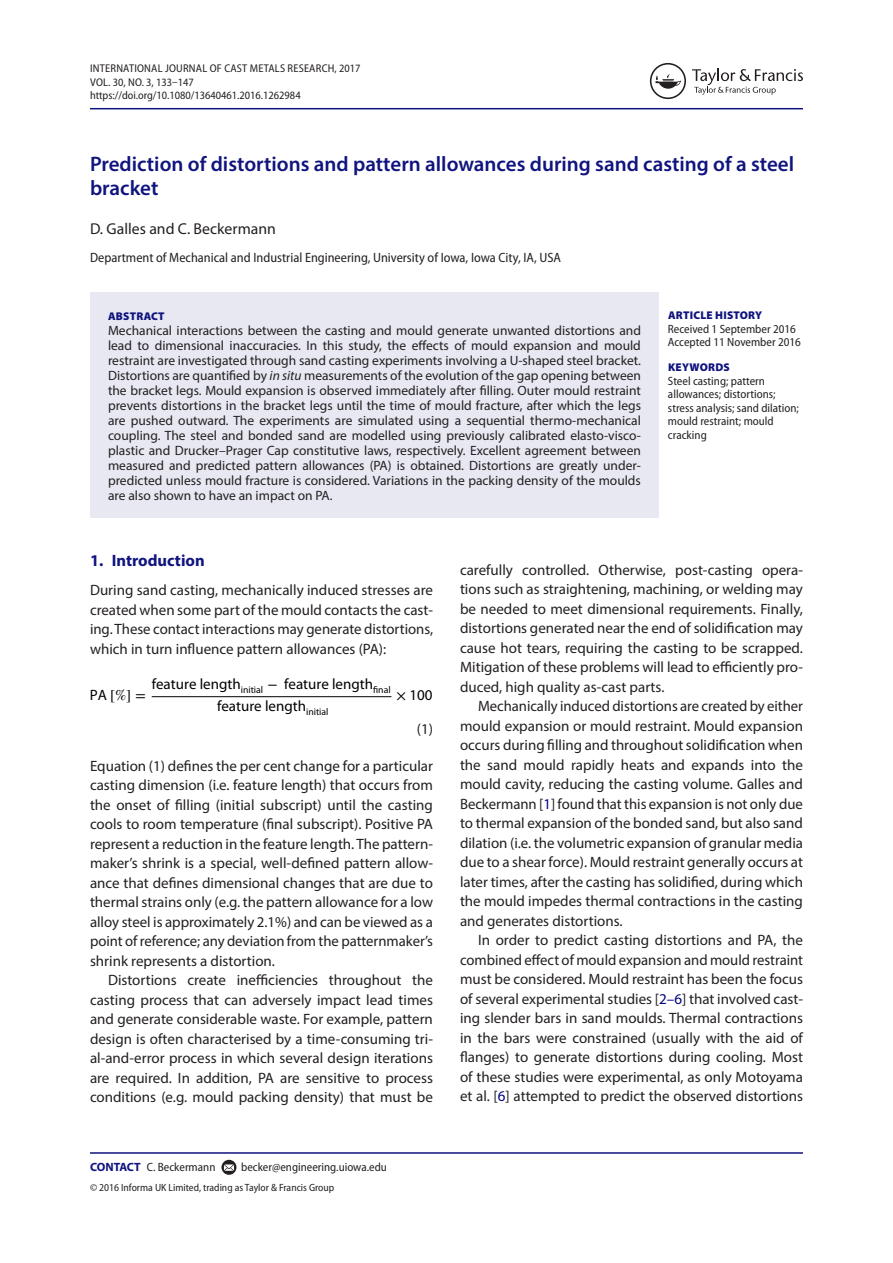
<style>
.page{position:relative;width:893px;height:1263px;background:#fff}
.page>*{position:absolute;margin:0;border:0;box-sizing:border-box;transform-origin:0 0}
.t1{font:600 21px/24px "Myriad Pro";color:#10147e}
.t2{font:700 16.5px "Myriad Pro";color:#10147e}
.t3{font:15.75px "Myriad Pro";color:#231f20}
.t4{font:15px/19.5px "Myriad Pro";color:#231f20;text-align:justify}
.t5{font:15px/22.2px "Myriad Pro";color:#000;text-align:center}
.t6{font:15px "STIX Math";color:#000}
.t7{font:13.5px/15px "Myriad Pro";color:#231f20;text-align:justify}
.t8{font:semi-condensed 13.5px "Myriad Pro";color:#231f20}
.t9{font:semi-condensed 12px/13.5px "Myriad Pro";color:#231f20}
.t10{font:semi-condensed 11.25px/13.5px "Myriad Pro";color:#231f20}
.t11{font:900 11.25px "Myriad Pro";letter-spacing:.02em;color:#10147e}
.t12{font:semi-condensed 10.5px "Myriad Pro";color:#231f20}
.s1{font-style:italic}
.s2{font-family:"Myriad Pro"}
.s3{font-family:"STIX Math"}
.s4{font-weight:700;font-stretch:normal;color:#10147e}
.s5{color:#000080}
</style>
<div class="page">
<hr style="left:90px;top:108px;width:713px;height:1px;background:#10147e">
<div style="left:90px;top:293px;width:569px;height:225px;background:#e7e8f2"></div>
<hr style="left:90px;top:1152px;width:713px;height:2px;background:#10147e">
<svg style="left:221px;top:1160px;width:15px;height:15px"></svg>
<svg style="left:224px;top:1164px;width:10px;height:7px"></svg>
<svg style="left:692px;top:69px;width:111px;height:26px"></svg>
<svg style="left:650px;top:63px;width:36px;height:36px"></svg>
<hr style="left:152px;top:696px;width:239px;height:1px;background:#000">
<p class="t10" style="left:90px;top:62px;width:272px">International Journal of Cast Metals Research, 2017<br>VOL. 30, NO. 3, 133–147 https://doi.org/10.1080/13640461.2016.1262984</p>
<h1 class="t1" style="left:90px;top:151px;width:706px">Prediction of distortions and pattern allowances during sand casting of a steel bracket</h1>
<p class="t3" style="left:90px;top:219px;width:187px">D. Galles and C. Beckermann</p>
<p class="t8" style="left:90px;top:250px;width:458px">Department of Mechanical and Industrial Engineering, University of Iowa, Iowa City, IA, USA</p>
<p class="t11" style="left:108px;top:309px;width:58px">ABSTRACT</p>
<p class="t7" style="left:108px;top:322px;width:534px">Mechanical interactions between the casting and mould generate unwanted distortions and lead to dimensional inaccuracies. In this study, the effects of mould expansion and mould restraint are investigated through sand casting experiments involving a U-shaped steel bracket.<br>Distortions are quantified by <span class="s1">in situ</span> measurements of the evolution of the gap opening between the bracket legs. Mould expansion is observed immediately after filling. Outer mould restraint prevents distortions in the bracket legs until the time of mould fracture, after which the legs are pushed outward. The experiments are simulated using a sequential thermo-mechanical coupling. The steel and bonded sand are modelled using previously calibrated elasto-visco&shy;plastic and Drucker–Prager Cap constitutive laws, respectively. Excellent agreement between measured and predicted pattern allowances (PA) is obtained. Distortions are greatly under&shy;predicted unless mould fracture is considered. Variations in the packing density of the moulds are also shown to have an impact on PA.</p>
<p class="t11" style="left:668px;top:309px;width:96px">ARTICLE HISTORY</p>
<p class="t9" style="left:668px;top:322px;width:134px">Received 1 September 2016<br>Accepted 11 November 2016</p>
<p class="t11" style="left:668px;top:361px;width:63px">KEYWORDS</p>
<p class="t9" style="left:668px;top:374px;width:132px">Steel casting; pattern allowances; distortions; stress analysis; sand dilation; mould restraint; mould cracking</p>
<p class="t2" style="left:90px;top:549px;width:116px">1. Introduction</p>
<p class="t4" style="left:90px;top:580px;width:345px">During sand casting, mechanically induced stresses are created when some part of the mould contacts the cast&shy;ing. These contact interactions may generate distortions, which in turn influence pattern allowances (PA):</p>
<p class="t6" style="left:90px;top:690px;width:57px"><span class="s2">PA</span> [%] =</p>
<p class="t5" style="left:152px;top:674px;width:240px">feature length<sub>initial</sub> <span class="s3">−</span> feature length<sub>final </sub>feature length<sub>initial</sub></p>
<p class="t5" style="left:397px;top:685px;width:38px"><span class="s3">×</span> 100</p>
<p class="t4" style="left:417px;top:719px;width:18px">(1)</p>
<p class="t4" style="left:90px;top:756px;width:345px">Equation (1) defines the per cent change for a particular casting dimension (i.e. feature length) that occurs from the onset of filling (initial subscript) until the casting cools to room temperature (final subscript). Positive PA represent a reduction in the feature length. The pattern&shy;maker’s shrink is a special, well-defined pattern allow&shy;ance that defines dimensional changes that are due to thermal strains only (e.g. the pattern allowance for a low alloy steel is approximately 2.1%) and can be viewed as a point of reference; any deviation from the patternmaker’s shrink represents a distortion.</p>
<p class="t4" style="left:90px;top:970px;width:344px;text-indent:18px">Distortions create inefficiencies throughout the casting process that can adversely impact lead times and generate considerable waste. For example, pattern design is often characterised by a time-consuming tri&shy;al-and-error process in which several design iterations are required. In addition, PA are sensitive to process conditions (e.g. mould packing density) that must be</p>
<p class="t9" style="left:90px;top:1160px;width:127px"><span class="s4">CONTACT</span> C. Beckermann</p>
<p class="t9" style="left:241px;top:1160px;width:147px">becker@engineering.uiowa.edu</p>
<p class="t12" style="left:90px;top:1182px;width:246px">© 2016 Informa UK Limited, trading as Taylor &amp; Francis Group</p>
<p class="t4" style="left:460px;top:560px;width:344px">carefully controlled. Otherwise, post-casting opera&shy;tions such as straightening, machining, or welding may be needed to meet dimensional requirements. Finally, distortions generated near the end of solidification may cause hot tears, requiring the casting to be scrapped.<br>Mitigation of these problems will lead to efficiently pro&shy;duced, high quality as-cast parts.</p>
<p class="t4" style="left:460px;top:696px;width:345px;text-indent:18px">Mechanically induced distortions are created by either mould expansion or mould restraint. Mould expansion occurs during filling and throughout solidification when the sand mould rapidly heats and expands into the mould cavity, reducing the casting volume. Galles and Beckermann [<span class="s5">1</span>] found that this expansion is not only due to thermal expansion of the bonded sand, but also sand dilation (i.e. the volumetric expansion of granular media due to a shear force). Mould restraint generally occurs at later times, after the casting has solidified, during which the mould impedes thermal contractions in the casting and generates distortions.</p>
<p class="t4" style="left:460px;top:930px;width:345px;text-indent:18px">In order to predict casting distortions and PA, the combined effect of mould expansion and mould restraint must be considered. Mould restraint has been the focus of several experimental studies [<span class="s5">2–6</span>] that involved cast&shy;ing slender bars in sand moulds. Thermal contractions in the bars were constrained (usually with the aid of flanges) to generate distortions during cooling. Most of these studies were experimental, as only Motoyama et al. [<span class="s5">6</span>] attempted to predict the observed distortions</p>
</div>
